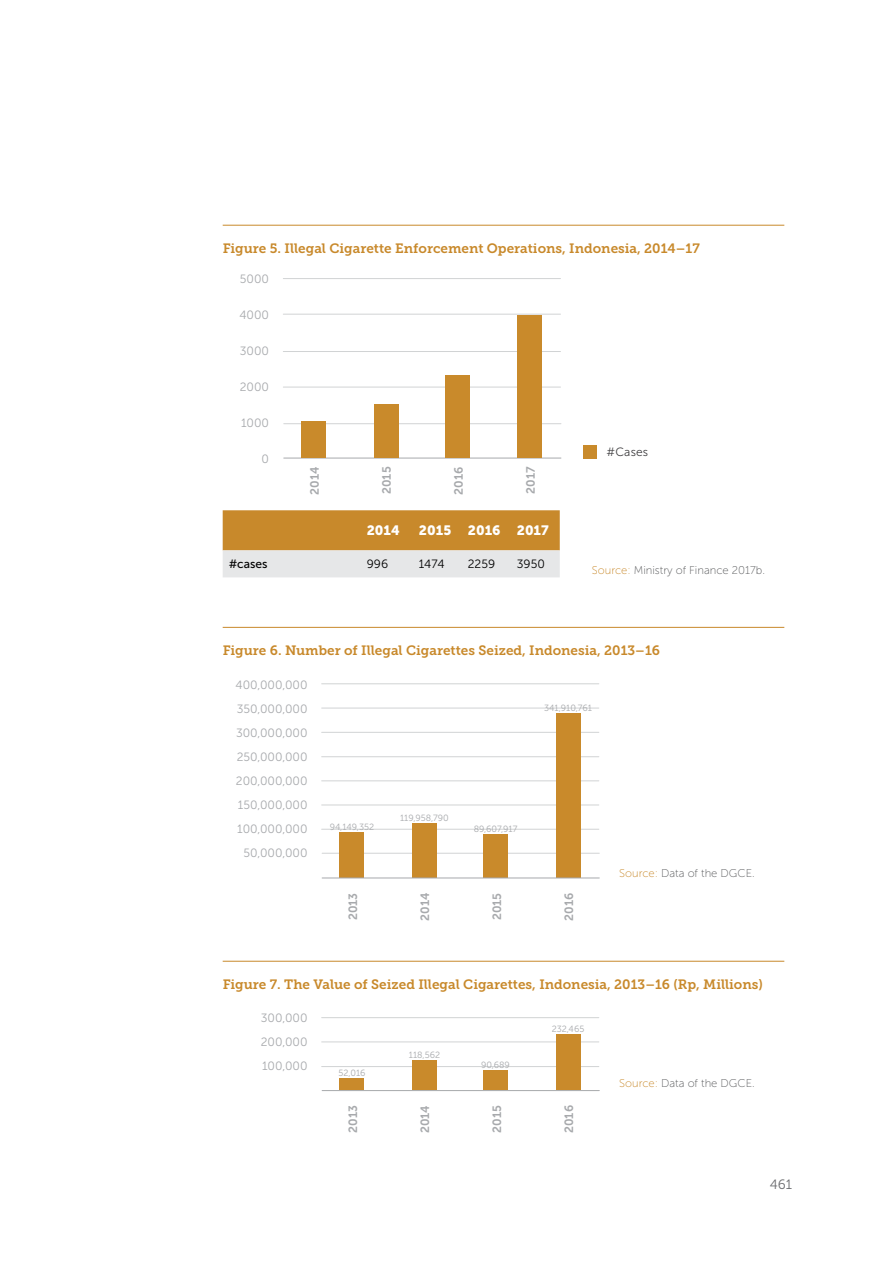
<style>
.page{position:relative;width:893px;height:1263px;background:#fff}
.page>*{position:absolute;margin:0;border:0;box-sizing:border-box;transform-origin:0 0}
.t1{font:13.5px "Museo Slab 700";color:#c8892b}
.t2{font:13.5px "Museo Sans 900";letter-spacing:.005em;color:#fff}
.t3{font:13.5px "Museo Sans 300";color:#696a6d}
.t4{font:12px/24px "Museo Sans 300";color:#a7a9ac;text-align:right}
.t5{font:12px "Museo Sans 700";color:#a7a9ac}
.t6{font:12px "Museo Sans 300";color:#000}
.t7{font:12px "Museo Sans 300";letter-spacing:.015em;color:#414042}
.t8{font:12px "Museo Sans 500";color:#000}
.t9{font:11.25px "Museo Sans 100";color:#58595b}
.t10{font:9px "Museo Sans 300";color:#a7a9ac}
.s1{color:#c8892b}
</style>
<div class="page">
<hr style="left:283px;top:387px;width:277px;height:1px;background:#d1d3d4">
<hr style="left:283px;top:314px;width:277px;height:1px;background:#d1d3d4">
<hr style="left:283px;top:351px;width:277px;height:1px;background:#d1d3d4">
<hr style="left:283px;top:278px;width:277px;height:1px;background:#d1d3d4">
<hr style="left:284px;top:423px;width:277px;height:1px;background:#d1d3d4">
<hr style="left:284px;top:458px;width:277px;height:1px;background:#a7a9ac">
<div style="left:583px;top:445px;width:13px;height:13px;background:#c98a2b"></div>
<div style="left:301px;top:421px;width:25px;height:37px;background:#c98a2b"></div>
<div style="left:374px;top:404px;width:24px;height:54px;background:#c98a2b"></div>
<div style="left:445px;top:376px;width:24px;height:82px;background:#c98a2b"></div>
<div style="left:517px;top:316px;width:25px;height:142px;background:#c98a2b"></div>
<hr style="left:223px;top:225px;width:561px;height:1px;background:#c8892b">
<svg style="left:223px;top:510px;width:337px;height:67px;background:#d4af77"></svg>
<hr style="left:322px;top:829px;width:277px;height:1px;background:#d1d3d4">
<hr style="left:322px;top:804px;width:277px;height:1px;background:#d1d3d4">
<hr style="left:322px;top:780px;width:277px;height:1px;background:#d1d3d4">
<hr style="left:322px;top:732px;width:277px;height:1px;background:#d1d3d4">
<hr style="left:322px;top:708px;width:277px;height:1px;background:#d1d3d4">
<hr style="left:322px;top:756px;width:277px;height:1px;background:#d1d3d4">
<hr style="left:322px;top:683px;width:277px;height:1px;background:#d1d3d4">
<hr style="left:322px;top:853px;width:277px;height:1px;background:#d1d3d4">
<div style="left:340px;top:832px;width:24px;height:46px;background:#c98a2b"></div>
<div style="left:412px;top:823px;width:25px;height:55px;background:#c98a2b"></div>
<div style="left:483px;top:834px;width:25px;height:44px;background:#c98a2b"></div>
<div style="left:556px;top:713px;width:24px;height:165px;background:#c98a2b"></div>
<hr style="left:322px;top:877px;width:277px;height:1px;background:#a7a9ac">
<hr style="left:223px;top:627px;width:561px;height:1px;background:#c8892b">
<hr style="left:322px;top:1041px;width:277px;height:1px;background:#d1d3d4">
<hr style="left:322px;top:1066px;width:277px;height:1px;background:#d1d3d4">
<hr style="left:322px;top:1017px;width:277px;height:1px;background:#d1d3d4">
<div style="left:340px;top:1078px;width:24px;height:12px;background:#c98a2b"></div>
<div style="left:412px;top:1060px;width:25px;height:30px;background:#c98a2b"></div>
<div style="left:483px;top:1070px;width:25px;height:20px;background:#c98a2b"></div>
<div style="left:556px;top:1034px;width:24px;height:56px;background:#c98a2b"></div>
<hr style="left:322px;top:1090px;width:277px;height:1px;background:#a7a9ac">
<hr style="left:223px;top:961px;width:561px;height:1px;background:#c8892b">
<p class="t1" style="left:223px;top:240px;width:479px">Figure 5. Illegal Cigarette Enforcement Operations, Indonesia, 2014–17</p>
<p class="t4" style="left:240px;top:267px;width:31px">5000</p>
<p class="t4" style="left:239px;top:303px;width:31px">4000</p>
<p class="t4" style="left:240px;top:339px;width:31px">3000</p>
<p class="t4" style="left:240px;top:375px;width:31px">2000</p>
<p class="t4" style="left:241px;top:411px;width:30px">1000</p>
<p class="t4" style="left:262px;top:447px;width:9px">0</p>
<p class="t5" style="left:308px;top:494px;width:29px;rotate:-90deg">2014</p>
<p class="t5" style="left:380px;top:494px;width:29px;rotate:-90deg">2015</p>
<p class="t5" style="left:452px;top:494px;width:29px;rotate:-90deg">2016</p>
<p class="t5" style="left:524px;top:494px;width:29px;rotate:-90deg">2017</p>
<p class="t2" style="left:367px;top:523px;width:35px">2014</p>
<p class="t2" style="left:419px;top:523px;width:131px">2015 2016 2017</p>
<p class="t8" style="left:229px;top:558px;width:40px">#cases</p>
<p class="t6" style="left:367px;top:558px;width:23px">996</p>
<p class="t6" style="left:419px;top:558px;width:27px">1474</p>
<p class="t6" style="left:468px;top:558px;width:29px">2259</p>
<p class="t6" style="left:517px;top:558px;width:30px">3950</p>
<p class="t7" style="left:607px;top:445px;width:43px">#Cases</p>
<p class="t9" style="left:592px;top:564px;width:175px"><span class="s1">Source:</span> Ministry of Finance 2017b.</p>
<p class="t1" style="left:223px;top:642px;width:439px">Figure 6. Number of Illegal Cigarettes Seized, Indonesia, 2013–16</p>
<p class="t4" style="left:236px;top:672px;width:73px">400,000,000<br>350,000,000<br>300,000,000<br>250,000,000<br>200,000,000<br>150,000,000<br>100,000,000<br>50,000,000</p>
<p class="t10" style="left:544px;top:703px;width:49px">341,910,761</p>
<p class="t10" style="left:330px;top:822px;width:46px">94,149,352</p>
<p class="t10" style="left:400px;top:813px;width:50px">119,958,790</p>
<p class="t10" style="left:474px;top:824px;width:45px">89,607,917</p>
<p class="t5" style="left:346px;top:920px;width:29px;rotate:-90deg">2013</p>
<p class="t5" style="left:418px;top:921px;width:29px;rotate:-90deg">2014</p>
<p class="t5" style="left:490px;top:920px;width:29px;rotate:-90deg">2015</p>
<p class="t5" style="left:562px;top:921px;width:29px;rotate:-90deg">2016</p>
<p class="t9" style="left:619px;top:867px;width:137px"><span class="s1">Source:</span> Data of the DGCE.</p>
<p class="t1" style="left:223px;top:976px;width:542px">Figure 7. The Value of Seized Illegal Cigarettes, Indonesia, 2013–16 (Rp, Millions)</p>
<p class="t4" style="left:261px;top:1006px;width:48px;text-align:justify">300,000<br>200,000<br>100,000</p>
<p class="t10" style="left:338px;top:1068px;width:29px">52,016</p>
<p class="t10" style="left:409px;top:1050px;width:33px">118,562</p>
<p class="t10" style="left:481px;top:1060px;width:30px">90,689</p>
<p class="t10" style="left:552px;top:1024px;width:34px">232,465</p>
<p class="t5" style="left:346px;top:1133px;width:29px;rotate:-90deg">2013</p>
<p class="t5" style="left:418px;top:1133px;width:29px;rotate:-90deg">2014</p>
<p class="t5" style="left:490px;top:1133px;width:29px;rotate:-90deg">2015</p>
<p class="t5" style="left:562px;top:1133px;width:29px;rotate:-90deg">2016</p>
<p class="t9" style="left:619px;top:1077px;width:137px"><span class="s1">Source:</span> Data of the DGCE.</p>
<p class="t3" style="left:770px;top:1177px;width:24px">461</p>
</div>
